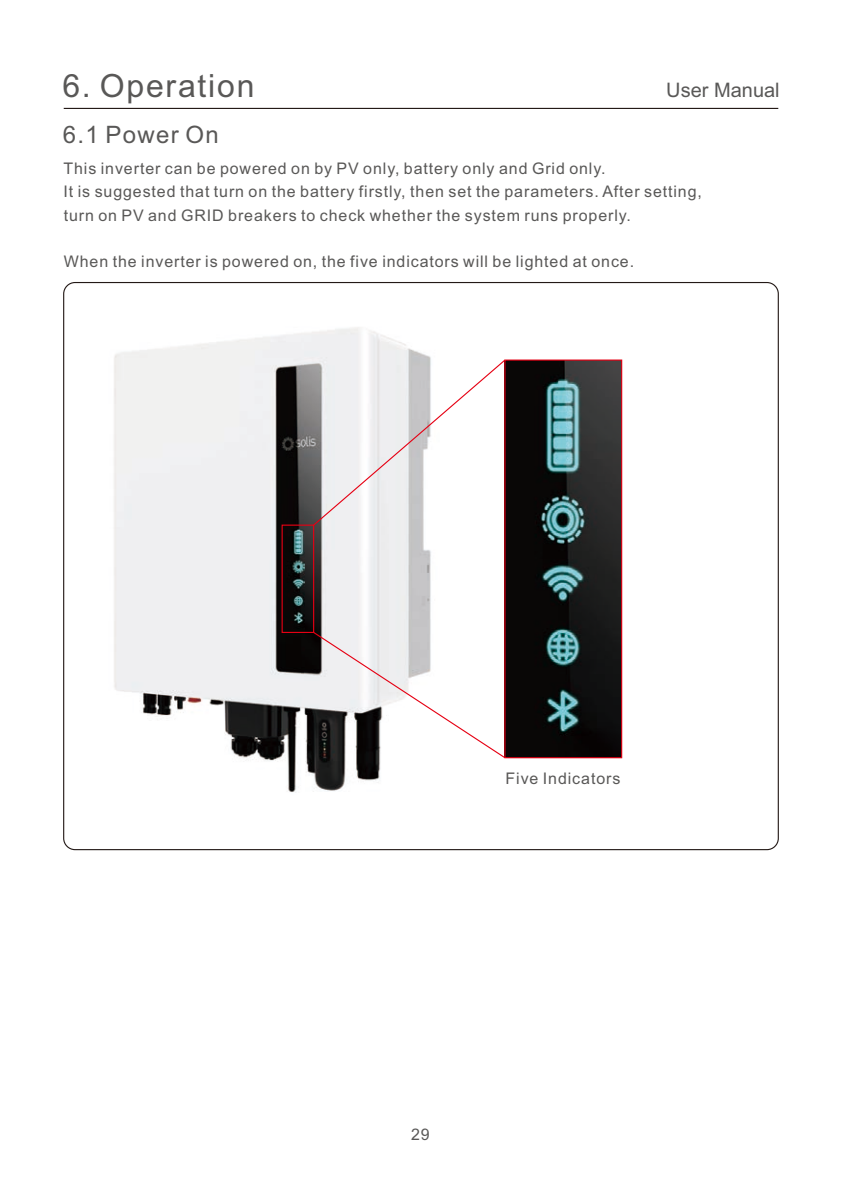
<style>
.page{position:relative;width:842px;height:1191px;background:#fff}
.page>*{position:absolute;margin:0;border:0;box-sizing:border-box;transform-origin:0 0}
.t1{font:32px "Arial";letter-spacing:.055em;color:#595857}
.t2{font:24px "Arial";letter-spacing:.055em;color:#595857}
.t3{font:20px "Arial";color:#595857}
.t4{font:16px/23.2px "Arial";letter-spacing:.055em;color:#595857}
</style>
<div class="page">
<hr style="left:64px;top:108px;width:714px;height:1px;background:#231916">
<img style="left:114px;top:327px;width:317px;height:466px">
<div style="left:282px;top:524px;width:32px;height:109px;border:1px solid #e60013"></div>
<img style="left:506px;top:361px;width:114px;height:395px">
<div style="left:504px;top:359px;width:118px;height:399px;border:1px solid #e60013"></div>
<svg style="left:312px;top:358px;width:194px;height:169px"></svg>
<svg style="left:312px;top:631px;width:194px;height:128px"></svg>
<h1 class="t1" style="left:62px;top:73px;width:194px">6. Operation</h1>
<p class="t3" style="left:666px;top:82px;width:115px">User Manual</p>
<h2 class="t2" style="left:63px;top:126px;width:158px">6.1 Power On</h2>
<p class="t4" style="left:63px;top:158px;width:640px">This inverter can be powered on by PV only, battery only and Grid only.<br>It is suggested that turn on the battery firstly, then set the parameters. After setting, turn on PV and GRID breakers to check whether the system runs properly.</p>
<p class="t4" style="left:64px;top:251px;width:572px">When the inverter is powered on, the five indicators will be lighted at once.</p>
<p class="t4" style="left:506px;top:768px;width:116px">Five Indicators</p>
<p class="t4" style="left:411px;top:1124px;width:20px">29</p>
</div>
